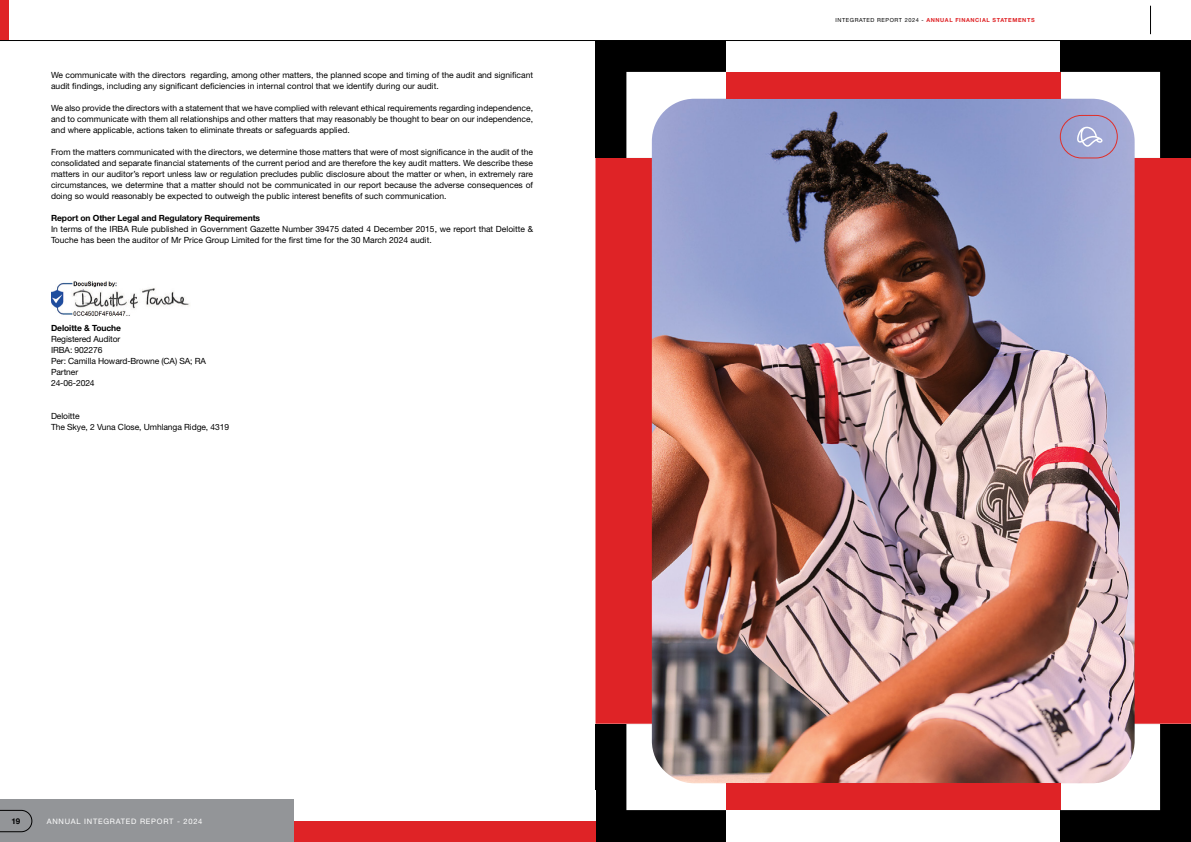
<style>
.page{position:relative;width:1191px;height:842px;background:#fff}
.page>*{position:absolute;margin:0;border:0;box-sizing:border-box;transform-origin:0 0}
.t1{font:8.5px/11px "Helvetica Neue LT Std";color:#000}
.t2{font:700 8.5px "Helvetica Neue LT Std";letter-spacing:-.01em;color:#000}
.t3{font:700 8px "Helvetica Neue LT Std";color:#000}
.t4{font:7.5px "Helvetica Neue LT Std";letter-spacing:.1em;color:#fff}
.t5{font:700 5.6px "Helvetica Neue LT Std";letter-spacing:.1em;color:#df2326}
.s1{font-weight:400;color:#000}
</style>
<div class="page">
<div style="left:1060px;top:724px;width:131px;height:118px;background:#000"></div>
<div style="left:595px;top:724px;width:131px;height:118px;background:#000"></div>
<div style="left:1060px;top:724px;width:100px;height:86px;background:#fff"></div>
<div style="left:626px;top:724px;width:100px;height:86px;background:#fff"></div>
<div style="left:595px;top:158px;width:596px;height:566px;background:#df2326"></div>
<div style="left:1060px;top:40px;width:131px;height:118px;background:#000"></div>
<div style="left:595px;top:40px;width:131px;height:118px;background:#000"></div>
<div style="left:1060px;top:72px;width:100px;height:86px;background:#fff"></div>
<div style="left:626px;top:72px;width:100px;height:86px;background:#fff"></div>
<img style="left:652px;top:99px;width:482px;height:684px">
<div style="left:726px;top:72px;width:334px;height:27px;background:#df2326"></div>
<div style="left:726px;top:783px;width:334px;height:27px;background:#df2326"></div>
<svg style="left:1077px;top:127px;width:25px;height:20px"></svg>
<div style="left:1059px;top:115px;width:58px;height:43px;border:1px solid #e02e28;border-radius:21px"></div>
<div style="left:294px;top:799px;width:301px;height:43px;background:#df2326"></div>
<div style="left:294px;top:790px;width:301px;height:31px;background:#fff"></div>
<div style="left:0;top:799px;width:293px;height:43px;background:#939598"></div>
<img style="left:51px;top:281px;width:138px;height:35px">
<svg style="left:0;top:810px;width:32px;height:22px"></svg>
<svg style="left:0;top:5px;width:1151px;height:36px"></svg>
<div style="left:0;top:0;width:9px;height:40px;background:#df2326"></div>
<svg style="left:1150px;top:6px;width:1px;height:28px"></svg>
<p class="t1" style="left:51px;top:69px;width:483px">We communicate with the directors regarding, among other matters, the planned scope and timing of the audit and significant audit findings, including any significant deficiencies in internal control that we identify during our audit.</p>
<p class="t1" style="left:51px;top:102px;width:483px;text-align:justify">We also provide the directors with a statement that we have complied with relevant ethical requirements regarding independence, and to communicate with them all relationships and other matters that may reasonably be thought to bear on our independence, and where applicable, actions taken to eliminate threats or safeguards applied.</p>
<p class="t1" style="left:51px;top:146px;width:483px;text-align:justify">From the matters communicated with the directors, we determine those matters that were of most significance in the audit of the consolidated and separate financial statements of the current period and are therefore the key audit matters. We describe these matters in our auditor’s report unless law or regulation precludes public disclosure about the matter or when, in extremely rare circumstances, we determine that a matter should not be communicated in our report because the adverse consequences of doing so would reasonably be expected to outweigh the public interest benefits of such communication.</p>
<p class="t2" style="left:51px;top:213px;width:211px">Report on Other Legal and Regulatory Requirements</p>
<p class="t1" style="left:51px;top:223px;width:483px">In terms of the IRBA Rule published in Government Gazette Number 39475 dated 4 December 2015, we report that Deloitte &amp;<br>Touche has been the auditor of Mr Price Group Limited for the first time for the 30 March 2024 audit.</p>
<p class="t2" style="left:51px;top:323px;width:72px">Deloitte &amp; Touche</p>
<p class="t1" style="left:51px;top:333px;width:157px">Registered Auditor<br>IRBA: 902276<br>Per: Camilla Howard-Browne (CA) SA; RA<br>Partner<br>24-06-2024</p>
<p class="t1" style="left:51px;top:410px;width:180px">Deloitte<br>The Skye, 2 Vuna Close, Umhlanga Ridge, 4319</p>
<p class="t3" style="left:11px;top:816px;width:10px">19</p>
<p class="t4" style="left:47px;top:816px;width:157px">ANNUAL INTEGRATED REPORT - 2024</p>
<p class="t5" style="left:835px;top:17px;width:201px"><span class="s1">INTEGRATED REPORT 2024 -</span> ANNUAL FINANCIAL STATEMENTS</p>
</div>
